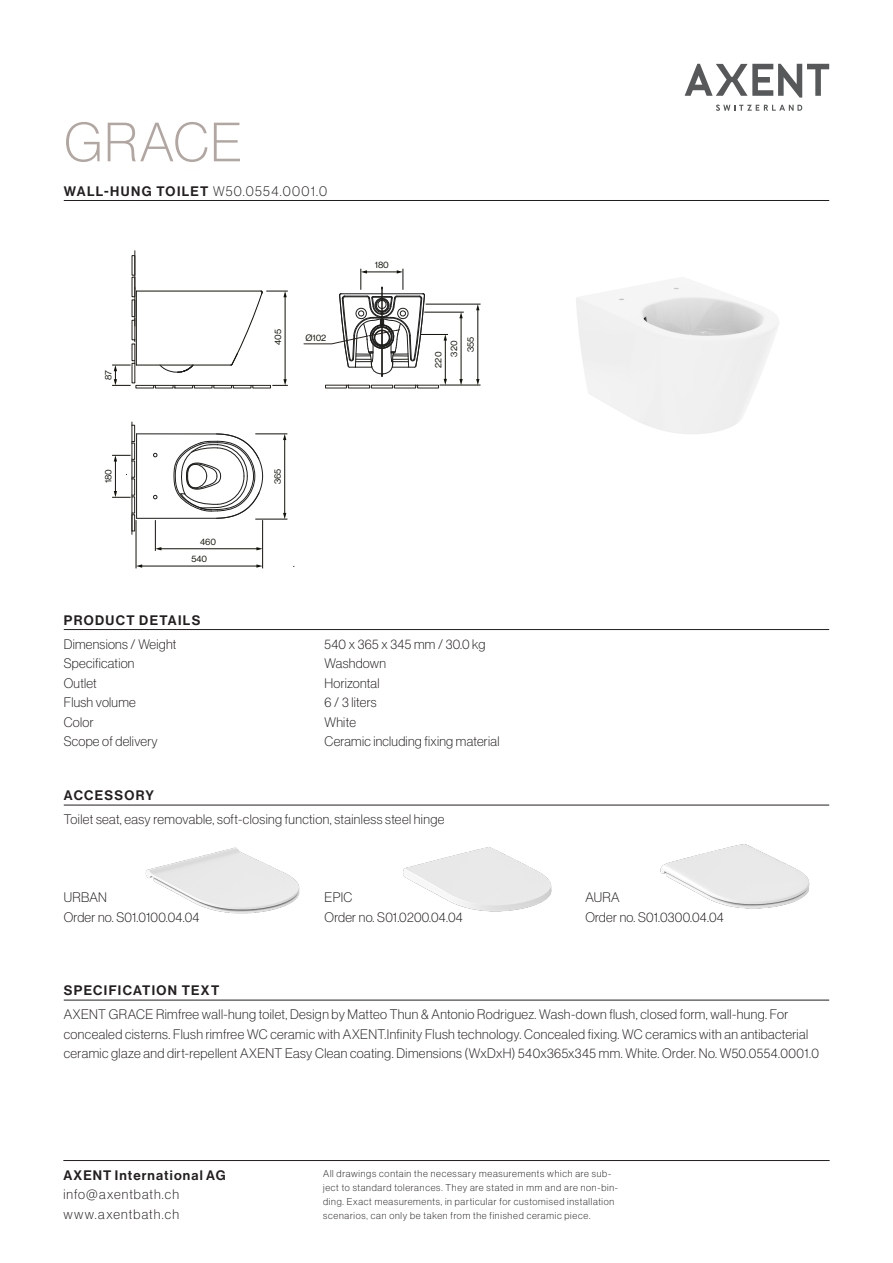
<style>
.page{position:relative;width:893px;height:1263px;background:#fff}
.page>*{position:absolute;margin:0;border:0;box-sizing:border-box;transform-origin:0 0}
.t1{font:54px "N Haas Grotesk DS Pro 35 X Lt";letter-spacing:.03em;color:#b2a6a1}
.Text_Copy{font:13.5px/19.5px "N Haas Grotesk DS Pro 35 X Lt";letter-spacing:.03em;color:#231f20}
.Content_Text_3_Colum{font:13.5px "N Haas Grotesk DS Pro 35 X Lt";letter-spacing:.02em;color:#231f20}
.Text_Headings{font:13.5px "N Haas Grotesk DS Pro 65 Md";letter-spacing:.09em;color:#231f20}
.Text_Copy-2{font:13.5px/19.5px "N Haas Grotesk DS Pro 35 X Lt";letter-spacing:.075em;color:#231f20}
.t2{font:9.75px/14px "N Haas Grotesk DS Pro 35 X Lt";letter-spacing:.075em;color:#231f20}
.t3{font:9.15px/15.8px "N Haas Grotesk DS Pro 55 Rg";color:#121209}
.t4{font:9.15px "N Haas Grotesk DS Pro 55 Rg";color:#131309}
.s1{font-family:"N Haas Grotesk DS Pro 35 X Lt"}
</style>
<div class="page">
<hr style="left:64px;top:629px;width:765px;height:1px;background:#231f20">
<hr style="left:64px;top:805px;width:765px;height:1px;background:#231f20">
<hr style="left:64px;top:1000px;width:765px;height:1px;background:#231f20">
<hr style="left:64px;top:200px;width:765px;height:1px;background:#231f20">
<hr style="left:136px;top:434px;width:1px;height:84px;background:#1d1d1b">
<hr style="left:137px;top:518px;width:80px;height:1px;background:#1d1d1b">
<hr style="left:137px;top:433px;width:80px;height:1px;background:#1d1d1b">
<svg style="left:153px;top:453px;width:4px;height:4px"></svg>
<svg style="left:153px;top:495px;width:4px;height:4px"></svg>
<svg style="left:174px;top:433px;width:89px;height:86px"></svg>
<hr style="left:160px;top:548px;width:98px;height:1px;background:#121209">
<svg style="left:155px;top:521px;width:6px;height:29px"></svg>
<svg style="left:256px;top:547px;width:6px;height:3px"></svg>
<hr style="left:256px;top:434px;width:31px;height:1px;background:#121209">
<hr style="left:256px;top:519px;width:31px;height:1px;background:#121209">
<hr style="left:284px;top:439px;width:1px;height:75px;background:#121209">
<svg style="left:283px;top:434px;width:3px;height:6px"></svg>
<svg style="left:283px;top:513px;width:3px;height:6px"></svg>
<hr style="left:136px;top:521px;width:1px;height:47px;background:#121209">
<hr style="left:262px;top:521px;width:1px;height:47px;background:#121209">
<hr style="left:141px;top:566px;width:117px;height:1px;background:#121209">
<svg style="left:136px;top:564px;width:6px;height:4px"></svg>
<svg style="left:256px;top:564px;width:7px;height:4px"></svg>
<hr style="left:440px;top:385px;width:40px;height:1px;background:#121209">
<hr style="left:425px;top:312px;width:38px;height:1px;background:#121209">
<hr style="left:461px;top:317px;width:1px;height:63px;background:#121209">
<svg style="left:459px;top:312px;width:4px;height:6px"></svg>
<svg style="left:459px;top:379px;width:4px;height:6px"></svg>
<hr style="left:426px;top:304px;width:54px;height:1px;background:#121209">
<hr style="left:478px;top:309px;width:1px;height:71px;background:#121209">
<svg style="left:476px;top:304px;width:3px;height:6px"></svg>
<svg style="left:476px;top:379px;width:3px;height:6px"></svg>
<div style="left:132px;top:255px;width:3px;height:20px;border:1px solid #28241e"></div>
<div style="left:132px;top:277px;width:3px;height:20px;border:1px solid #28241e"></div>
<hr style="left:135px;top:251px;width:1px;height:75px;background:#28241e">
<svg style="left:113px;top:288px;width:174px;height:100px"></svg>
<div style="left:132px;top:497px;width:3px;height:16px;border:1px solid #28241e"></div>
<div style="left:132px;top:479px;width:3px;height:16px;border:1px solid #28241e"></div>
<div style="left:132px;top:461px;width:3px;height:16px;border:1px solid #28241e"></div>
<div style="left:132px;top:443px;width:3px;height:16px;border:1px solid #28241e"></div>
<div style="left:132px;top:425px;width:3px;height:17px;border:1px solid #28241e"></div>
<svg style="left:113px;top:422px;width:20px;height:76px"></svg>
<div style="left:132px;top:515px;width:3px;height:16px;border:1px solid #28241e"></div>
<svg style="left:132px;top:513px;width:1px;height:21px"></svg>
<svg style="left:304px;top:269px;width:144px;height:119px"></svg>
<img style="left:576px;top:287px;width:203px;height:147px">
<img style="left:145px;top:847px;width:155px;height:67px">
<img style="left:403px;top:847px;width:149px;height:65px">
<img style="left:660px;top:844px;width:150px;height:65px">
<svg style="left:685px;top:64px;width:144px;height:34px"></svg>
<svg style="left:716px;top:105px;width:86px;height:6px"></svg>
<hr style="left:63px;top:1160px;width:767px;height:1px;background:#231f20">
<h1 class="t1" style="left:64px;top:112px;width:179px">GRACE</h1>
<p class="Text_Headings" style="left:64px;top:183px;width:265px">WALL-HUNG TOILET <span class="s1">W50.0554.0001.0</span></p>
<p class="t3" style="left:100px;top:380px;width:11px;rotate:-90deg">87</p>
<p class="t3" style="left:101px;top:483px;width:16px;rotate:-90deg">180</p>
<p class="t3" style="left:200px;top:534px;width:18px">460</p>
<p class="t3" style="left:191px;top:551px;width:17px">540</p>
<p class="t3" style="left:270px;top:345px;width:17px;rotate:-90deg">405</p>
<p class="t4" style="left:305px;top:332px;width:22px">Ø102</p>
<p class="t3" style="left:270px;top:484px;width:17px;rotate:-90deg">365</p>
<p class="t3" style="left:375px;top:257px;width:16px">180</p>
<p class="t3" style="left:430px;top:357px;width:17px;text-indent:-11px;rotate:-90deg">220<br>320</p>
<p class="t3" style="left:463px;top:352px;width:17px;rotate:-90deg">355</p>
<p class="Text_Headings" style="left:64px;top:612px;width:138px">PRODUCT DETAILS</p>
<p class="Content_Text_3_Colum" style="left:64px;top:636px;width:114px">Dimensions / Weight</p>
<p class="Content_Text_3_Colum" style="left:64px;top:656px;width:72px">Specification</p>
<p class="Content_Text_3_Colum" style="left:64px;top:675px;width:35px">Outlet</p>
<p class="Content_Text_3_Colum" style="left:64px;top:695px;width:73px">Flush volume</p>
<p class="Content_Text_3_Colum" style="left:64px;top:714px;width:31px">Color</p>
<p class="Content_Text_3_Colum" style="left:64px;top:734px;width:96px">Scope of delivery</p>
<p class="Content_Text_3_Colum" style="left:325px;top:636px;width:162px">540 x 365 x 345 mm / 30.0 kg</p>
<p class="Content_Text_3_Colum" style="left:325px;top:656px;width:63px">Washdown</p>
<p class="Content_Text_3_Colum" style="left:325px;top:675px;width:57px">Horizontal</p>
<p class="Content_Text_3_Colum" style="left:325px;top:695px;width:54px">6 / 3 liters</p>
<p class="Content_Text_3_Colum" style="left:325px;top:714px;width:33px">White</p>
<p class="Content_Text_3_Colum" style="left:325px;top:734px;width:176px">Ceramic including fixing material</p>
<p class="Text_Headings" style="left:64px;top:788px;width:92px">ACCESSORY</p>
<p class="Text_Copy" style="left:64px;top:810px;width:382px">Toilet seat, easy removable, soft-closing function, stainless steel hinge</p>
<p class="Content_Text_3_Colum" style="left:64px;top:890px;width:45px">URBAN</p>
<p class="Content_Text_3_Colum" style="left:64px;top:909px;width:137px">Order no. S01.0100.04.04</p>
<p class="Content_Text_3_Colum" style="left:325px;top:890px;width:29px">EPIC</p>
<p class="Content_Text_3_Colum" style="left:325px;top:909px;width:140px">Order no. S01.0200.04.04</p>
<p class="Content_Text_3_Colum" style="left:585px;top:890px;width:36px">AURA</p>
<p class="Content_Text_3_Colum" style="left:585px;top:909px;width:140px">Order no. S01.0300.04.04</p>
<p class="Text_Headings" style="left:64px;top:983px;width:157px">SPECIFICATION TEXT</p>
<p class="Text_Copy" style="left:64px;top:1005px;width:757px">AXENT GRACE Rimfree wall-hung toilet, Design by Matteo Thun &amp; Antonio Rodriguez. Wash-down flush, closed form, wall-hung. For concealed cisterns. Flush rimfree WC ceramic with AXENT.Infinity Flush technology. Concealed fixing. WC ceramics with an antibacterial ceramic glaze and dirt-repellent AXENT Easy Clean coating. Dimensions (WxDxH) 540x365x345 mm. White. Order. No. W50.0554.0001.0</p>
<p class="Text_Headings" style="left:63px;top:1167px;width:164px">AXENT International AG</p>
<p class="Text_Copy-2" style="left:63px;top:1185px;width:117px">info@axentbath.ch www.axentbath.ch</p>
<p class="t2" style="left:323px;top:1166px;width:296px">All drawings contain the necessary measurements which are sub&shy;ject to standard tolerances. They are stated in mm and are non-bin&shy;ding. Exact measurements, in particular for customised installation scenarios, can only be taken from the finished ceramic piece.</p>
</div>
